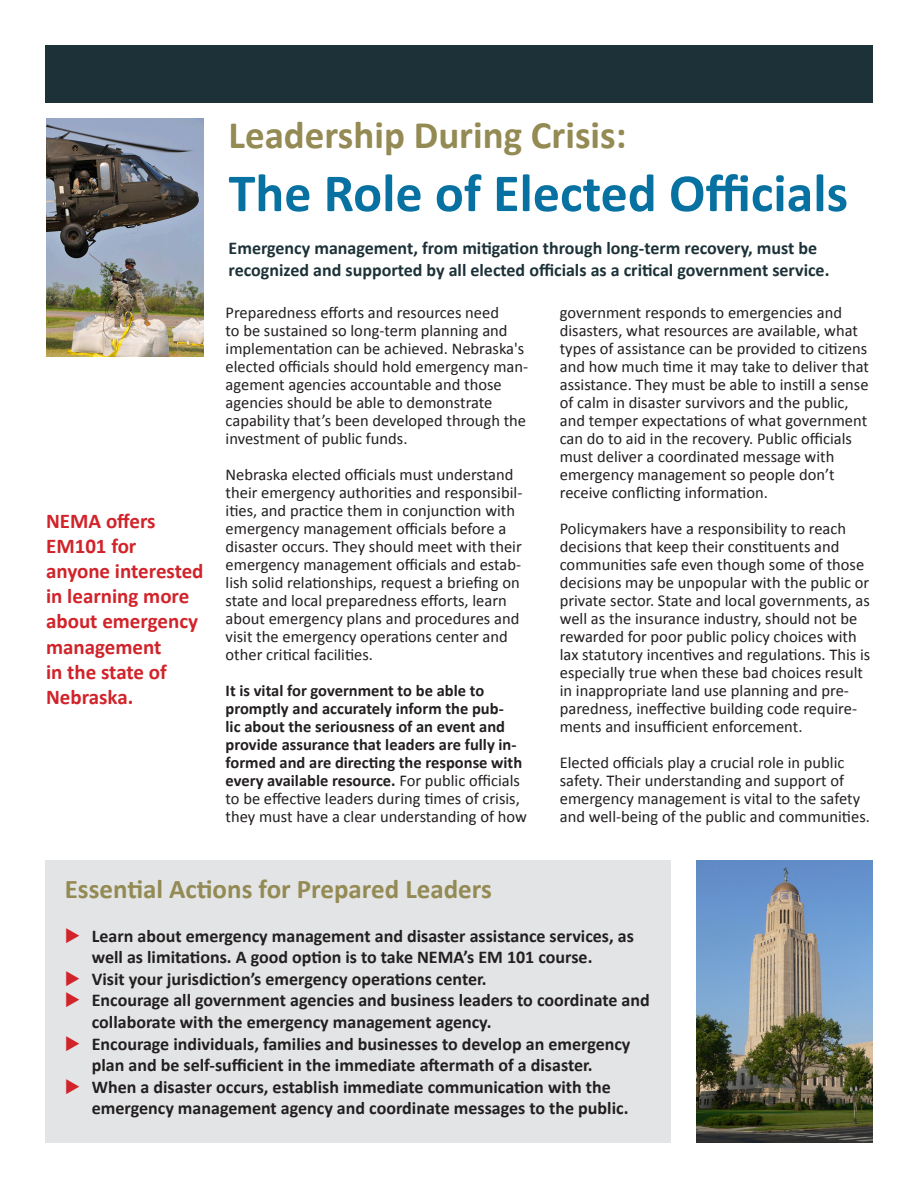
<style>
.page{position:relative;width:918px;height:1188px;background:#fff}
.page>*{position:absolute;margin:0;border:0;box-sizing:border-box;transform-origin:0 0}
.t1{font:700 54px "Calibri";color:#0771a1}
.t2{font:700 39px "Calibri";color:#948a54}
.t3{font:700 27px "Calibri";color:#948a54}
.t4{font:700 21px/25.2px "Calibri";color:#d1232a}
.t5{font:700 18px/21.6px "Calibri";color:#231f20}
.t6{font:700 18px/21.6px "Calibri";color:#1d3238}
.t7{font:16.5px/18px "Calibri";color:#231f20}
.t8{font:700 16.5px/18px "Calibri";color:#231f20}
.s1{font-weight:400}
</style>
<div class="page">
<img style="left:46px;top:119px;width:158px;height:237px">
<div style="left:45px;top:46px;width:828px;height:57px;background:#1d3238"></div>
<div style="left:45px;top:860px;width:625px;height:283px;background:#e2e4e5"></div>
<img style="left:697px;top:860px;width:176px;height:283px">
<p class="t4" style="left:46px;top:508px;width:159px">NEMA offers<br>EM101 for anyone interested in learning more about emergency management<br>in the state of<br>Nebraska.</p>
<p class="t2" style="left:229px;top:110px;width:399px">Leadership During Crisis:</p>
<p class="t1" style="left:229px;top:159px;width:621px">The Role of Elected Officials</p>
<p class="t6" style="left:229px;top:237px;width:602px">Emergency management, from mitigation through long-term recovery, must be recognized and supported by all elected officials as a critical government service.</p>
<p class="t7" style="left:226px;top:304px;width:304px">Preparedness efforts and resources need<br>to be sustained so long-term planning and implementation can be achieved. Nebraska's elected officials should hold emergency man&shy;agement agencies accountable and those agencies should be able to demonstrate capability that’s been developed through the investment of public funds.</p>
<p class="t7" style="left:226px;top:466px;width:298px">Nebraska elected officials must understand their emergency authorities and responsibil&shy;ities, and practice them in conjunction with emergency management officials before a disaster occurs. They should meet with their emergency management officials and estab&shy;lish solid relationships, request a briefing on state and local preparedness efforts, learn about emergency plans and procedures and visit the emergency operations center and other critical facilities.</p>
<p class="t8" style="left:226px;top:682px;width:303px">It is vital for government to be able to promptly and accurately inform the pub-<br>lic about the seriousness of an event and provide assurance that leaders are fully in&shy;formed and are directing the response with every available resource. <span class="s1">For public officials to be effective leaders during times of crisis, they must have a clear understanding of how</span></p>
<p class="t7" style="left:560px;top:304px;width:311px">government responds to emergencies and disasters, what resources are available, what types of assistance can be provided to citizens and how much time it may take to deliver that assistance. They must be able to instill a sense of calm in disaster survivors and the public, and temper expectations of what government can do to aid in the recovery. Public officials must deliver a coordinated message with emergency management so people don’t receive conflicting information.</p>
<p class="t7" style="left:560px;top:520px;width:312px">Policymakers have a responsibility to reach decisions that keep their constituents and communities safe even though some of those decisions may be unpopular with the public or private sector. State and local governments, as well as the insurance industry, should not be rewarded for poor public policy choices with lax statutory incentives and regulations. This is especially true when these bad choices result in inappropriate land use planning and pre&shy;paredness, ineffective building code require&shy;ments and insufficient enforcement.</p>
<p class="t7" style="left:560px;top:754px;width:312px">Elected officials play a crucial role in public safety. Their understanding and support of emergency management is vital to the safety and well-being of the public and communities.</p>
<p class="t3" style="left:65px;top:872px;width:429px">Essential Actions for Prepared Leaders</p>
<p class="t5" style="left:92px;top:925px;width:544px">Learn about emergency management and disaster assistance services, as well as limitations. A good option is to take NEMA’s EM 101 course.</p>
<p class="t5" style="left:92px;top:968px;width:396px">Visit your jurisdiction’s emergency operations center.</p>
<p class="t5" style="left:92px;top:990px;width:560px">Encourage all government agencies and business leaders to coordinate and collaborate with the emergency management agency.</p>
<p class="t5" style="left:92px;top:1033px;width:540px">Encourage individuals, families and businesses to develop an emergency plan and be self-sufficient in the immediate aftermath of a disaster.</p>
<p class="t5" style="left:92px;top:1076px;width:538px">When a disaster occurs, establish immediate communication with the emergency management agency and coordinate messages to the public.</p>
</div>
